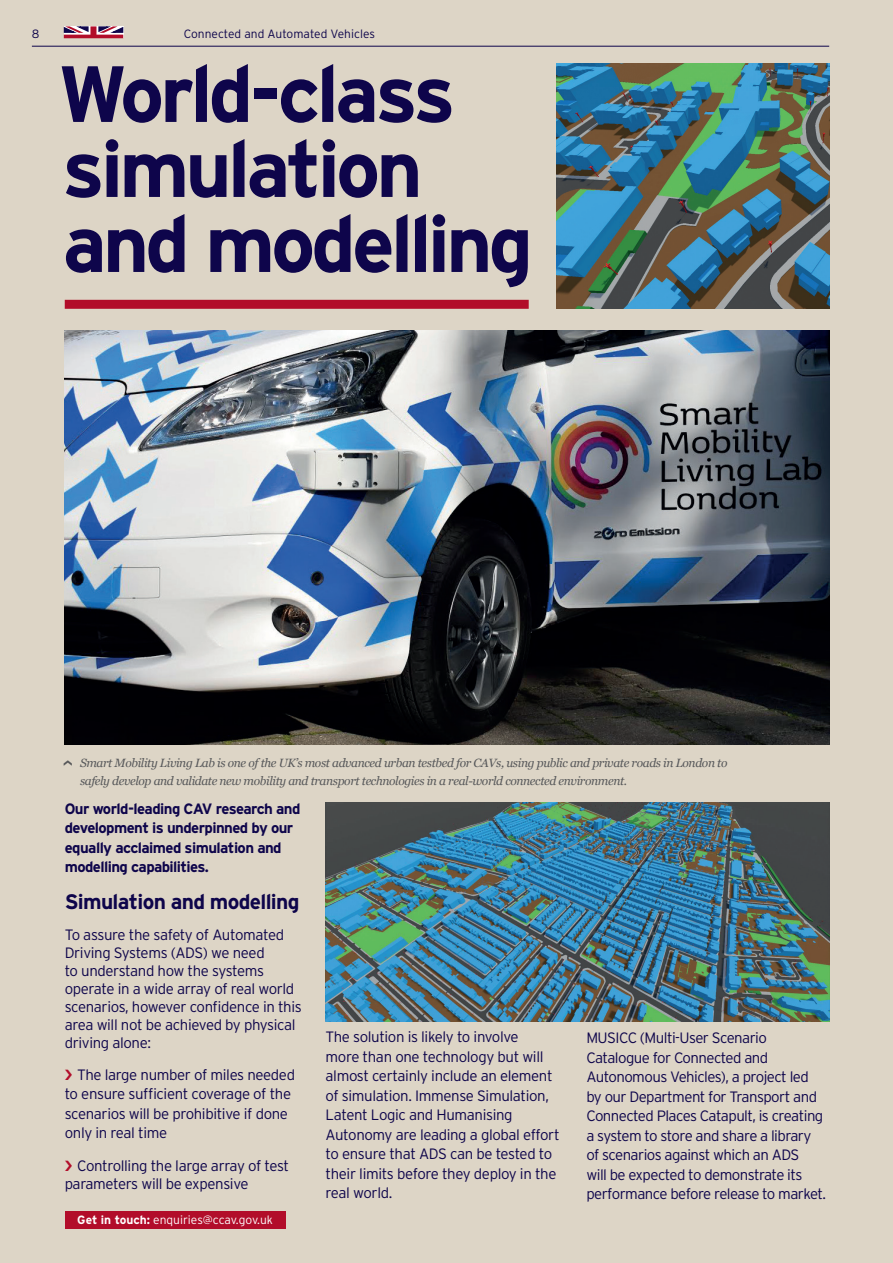
<style>
.page{position:relative;width:893px;height:1263px;background:#ddd5c6}
.page>*{position:absolute;margin:0;border:0;box-sizing:border-box;transform-origin:0 0}
.Headline_Text_53pt{font:700 79.5px/75px "Interstate";letter-spacing:-.05em;color:#0e054b}
.Body_copy_10pt{font:700 21px "Interstate";letter-spacing:-.03em;color:#0e054b}
.Body_copy_10pt-2{font:300 15px/19.5px "Interstate";letter-spacing:-.03em;color:#0e054b}
.Body_copy_10pt-3{font:700 15px/19.5px "Interstate";letter-spacing:-.04em;color:#0e054b}
.Body_copy_10pt-4{font:italic 12px/18px "Georgia";letter-spacing:-.03em;color:#57585a}
.t1{font:300 12px "Interstate";color:#fff}
.t2{font:300 12px "Interstate";color:#0e054b}
.s1{font-weight:700}
</style>
<div class="page">
<img style="left:65px;top:331px;width:764px;height:413px">
<img style="left:326px;top:803px;width:503px;height:219px">
<div style="left:65px;top:300px;width:464px;height:9px;background:#b20d2a"></div>
<img style="left:556px;top:64px;width:273px;height:245px">
<hr style="left:892px;top:609px;width:1px;height:654px;background:#0e054b">
<div style="left:65px;top:1211px;width:220px;height:18px;background:#b20d2a"></div>
<hr style="left:32px;top:46px;width:797px;height:1px;background:#0e054b">
<svg style="left:63px;top:26px;width:61px;height:12px"></svg>
<p class="t2" style="left:32px;top:27px;width:9px">8</p>
<p class="t2" style="left:184px;top:27px;width:193px">Connected and Automated Vehicles</p>
<p class="Headline_Text_53pt" style="left:58px;top:56px;width:477px">World-class simulation and modelling</p>
<p class="Body_copy_10pt-4" style="left:80px;top:753px;width:649px">Smart Mobility Living Lab is one of the UK’s most advanced urban testbed for CAVs, using public and private roads in London to safely develop and validate new mobility and transport technologies in a real-world connected environment.</p>
<p class="Body_copy_10pt-3" style="left:65px;top:798px;width:237px">Our world-leading CAV research and development is underpinned by our equally acclaimed simulation and modelling capabilities.</p>
<p class="Body_copy_10pt" style="left:65px;top:890px;width:236px">Simulation and modelling</p>
<p class="Body_copy_10pt-2" style="left:65px;top:925px;width:239px;line-height:18px">To assure the safety of Automated<br>Driving Systems (ADS) we need<br>to understand how the systems operate in a wide array of real world scenarios, however confidence in this area will not be achieved by physical driving alone:</p>
<p class="Body_copy_10pt-2" style="left:65px;top:1065px;width:232px;text-indent:12px">The large number of miles needed to ensure sufficient coverage of the scenarios will be prohibitive if done only in real time</p>
<p class="Body_copy_10pt-2" style="left:65px;top:1156px;width:226px;line-height:18px;text-indent:12px">Controlling the large array of test parameters will be expensive</p>
<p class="t1" style="left:77px;top:1213px;width:197px"><span class="s1">Get in touch:</span> enquiries@ccav.gov.uk</p>
<p class="Body_copy_10pt-2" style="left:326px;top:1027px;width:236px">The solution is likely to involve<br>more than one technology but will almost certainly include an element of simulation. Immense Simulation,<br>Latent Logic and Humanising<br>Autonomy are leading a global effort to ensure that ADS can be tested to their limits before they deploy in the real world.</p>
<p class="Body_copy_10pt-2" style="left:586px;top:1028px;width:241px">MUSICC (Multi-User Scenario Catalogue for Connected and Autonomous Vehicles), a project led by our Department for Transport and Connected Places Catapult, is creating a system to store and share a library of scenarios against which an ADS<br>will be expected to demonstrate its performance before release to market.</p>
</div>
